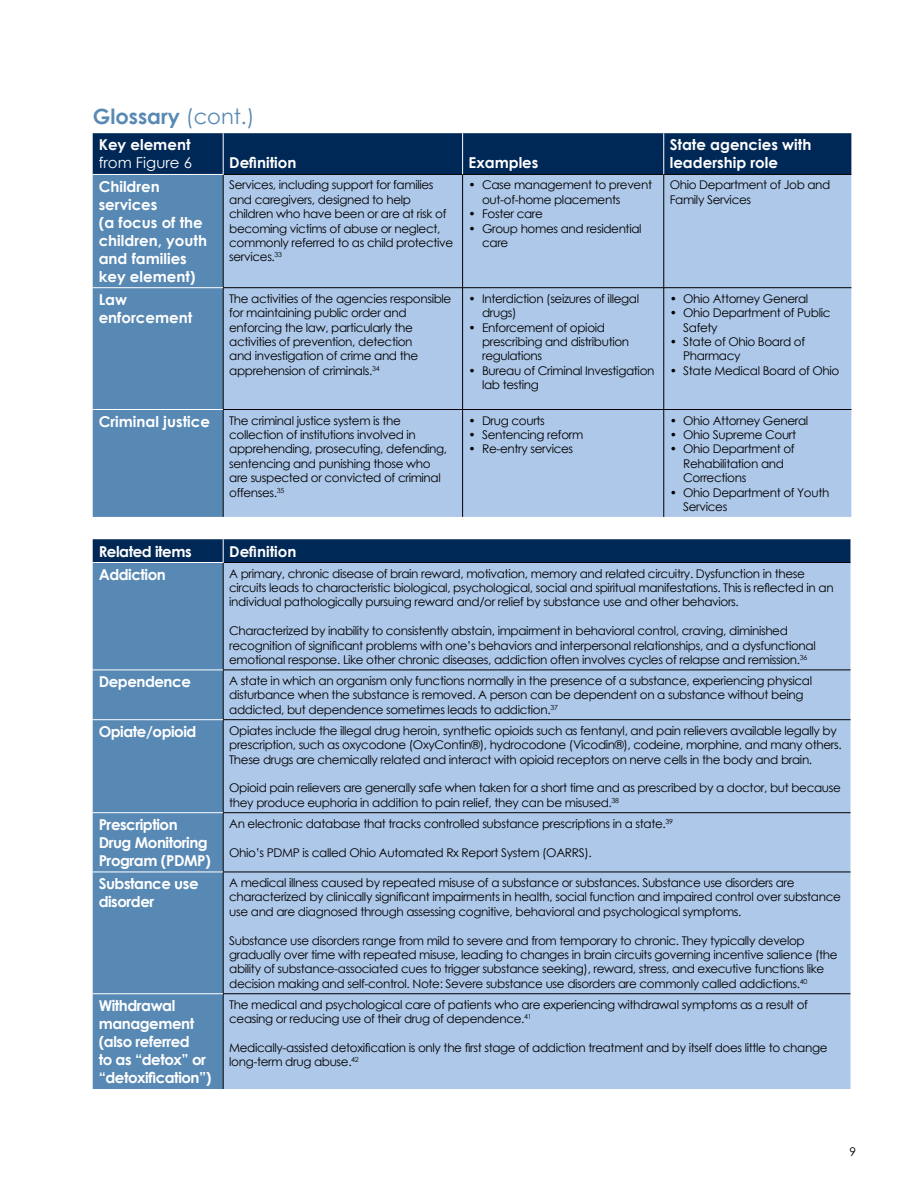
<style>
.page{position:relative;width:918px;height:1188px;background:#fff}
.page>*{position:absolute;margin:0;border:0;box-sizing:border-box;transform-origin:0 0}
.t1{font:700 21px "Century Gothic";color:#5889b4}
.t2{font:700 15px/18px "Century Gothic";letter-spacing:-.03em;color:#fff}
.t3{font:700 15px/18px "Century Gothic";color:#fff}
.t4{font:15px "Century Gothic";color:#fff}
.t5{font:12px/14.4px "Century Gothic";letter-spacing:-.03em;color:#000}
.s1{font-weight:400}
</style>
<div class="page">
<div style="left:93px;top:563px;width:130px;height:526px;background:#5889b4"></div>
<div style="left:224px;top:563px;width:626px;height:526px;background:#aec8e9"></div>
<hr style="left:223px;top:562px;width:628px;height:1px;background:#000">
<hr style="left:223px;top:563px;width:1px;height:107px;background:#000">
<hr style="left:223px;top:670px;width:628px;height:1px;background:#000">
<hr style="left:223px;top:670px;width:1px;height:50px;background:#000">
<hr style="left:223px;top:719px;width:628px;height:1px;background:#000">
<hr style="left:223px;top:720px;width:1px;height:93px;background:#000">
<hr style="left:223px;top:812px;width:628px;height:1px;background:#000">
<hr style="left:223px;top:813px;width:1px;height:59px;background:#000">
<hr style="left:223px;top:872px;width:628px;height:1px;background:#000">
<hr style="left:223px;top:872px;width:1px;height:122px;background:#000">
<hr style="left:223px;top:993px;width:628px;height:1px;background:#000">
<hr style="left:223px;top:994px;width:1px;height:95px;background:#000">
<div style="left:93px;top:539px;width:757px;height:23px;background:#002856"></div>
<hr style="left:93px;top:670px;width:130px;height:1px;background:#fff">
<hr style="left:93px;top:719px;width:130px;height:1px;background:#fff">
<hr style="left:93px;top:812px;width:130px;height:1px;background:#fff">
<hr style="left:93px;top:872px;width:130px;height:1px;background:#fff">
<hr style="left:93px;top:993px;width:130px;height:1px;background:#fff">
<div style="left:93px;top:133px;width:758px;height:41px;background:#002856"></div>
<div style="left:93px;top:175px;width:130px;height:342px;background:#5889b4"></div>
<div style="left:224px;top:175px;width:627px;height:342px;background:#aec8e9"></div>
<hr style="left:223px;top:174px;width:240px;height:1px;background:#000">
<hr style="left:223px;top:175px;width:1px;height:113px;background:#000">
<hr style="left:463px;top:174px;width:201px;height:1px;background:#000">
<hr style="left:462px;top:175px;width:1px;height:113px;background:#000">
<hr style="left:664px;top:174px;width:187px;height:1px;background:#000">
<hr style="left:663px;top:175px;width:1px;height:113px;background:#000">
<hr style="left:223px;top:287px;width:240px;height:1px;background:#000">
<hr style="left:223px;top:288px;width:1px;height:121px;background:#000">
<hr style="left:463px;top:287px;width:201px;height:1px;background:#000">
<hr style="left:462px;top:288px;width:1px;height:121px;background:#000">
<hr style="left:664px;top:287px;width:187px;height:1px;background:#000">
<hr style="left:663px;top:288px;width:1px;height:121px;background:#000">
<hr style="left:223px;top:409px;width:240px;height:1px;background:#000">
<hr style="left:223px;top:410px;width:1px;height:107px;background:#000">
<hr style="left:463px;top:409px;width:201px;height:1px;background:#000">
<hr style="left:462px;top:410px;width:1px;height:107px;background:#000">
<hr style="left:664px;top:409px;width:187px;height:1px;background:#000">
<hr style="left:663px;top:410px;width:1px;height:107px;background:#000">
<hr style="left:223px;top:133px;width:1px;height:41px;background:#fff">
<hr style="left:462px;top:133px;width:1px;height:41px;background:#fff">
<hr style="left:663px;top:133px;width:1px;height:41px;background:#fff">
<hr style="left:93px;top:287px;width:130px;height:1px;background:#fff">
<hr style="left:93px;top:409px;width:130px;height:1px;background:#fff">
<h1 class="t1" style="left:93px;top:100px;width:163px">Glossary <span class="s1">(cont.)</span></h1>
<p class="t3" style="left:99px;top:135px;width:93px">Key element</p>
<p class="t4" style="left:99px;top:153px;width:95px">from Figure 6</p>
<p class="t3" style="left:229px;top:153px;width:69px">Definition</p>
<p class="t3" style="left:469px;top:153px;width:71px">Examples</p>
<p class="t3" style="left:99px;top:177px;width:110px">Children services<br>(a focus of the children, youth and families key element)</p>
<p class="t5" style="left:229px;top:178px;width:226px">Services, including support for families and caregivers, designed to help children who have been or are at risk of becoming victims of abuse or neglect, commonly referred to as child protective services.<sup>33</sup></p>
<p class="t5" style="left:482px;top:178px;width:172px;text-indent:-14px">• Case management to prevent out-of-home placements</p>
<p class="t5" style="left:469px;top:207px;width:76px">• Foster care</p>
<p class="t5" style="left:482px;top:221px;width:161px;text-indent:-14px">• Group homes and residential care</p>
<p class="t3" style="left:99px;top:290px;width:95px">Law enforcement</p>
<p class="t5" style="left:229px;top:291px;width:224px">The activities of the agencies responsible for maintaining public order and enforcing the law, particularly the activities of prevention, detection<br>and investigation of crime and the apprehension of criminals.<sup>34</sup></p>
<p class="t5" style="left:482px;top:291px;width:159px;text-indent:-14px">• Interdiction (seizures of illegal drugs)</p>
<p class="t5" style="left:482px;top:320px;width:149px;text-indent:-14px">• Enforcement of opioid prescribing and distribution regulations</p>
<p class="t5" style="left:482px;top:363px;width:174px;text-indent:-14px">• Bureau of Criminal Investigation lab testing</p>
<p class="t3" style="left:99px;top:412px;width:113px">Criminal justice</p>
<p class="t5" style="left:229px;top:413px;width:220px">The criminal justice system is the collection of institutions involved in apprehending, prosecuting, defending, sentencing and punishing those who are suspected or convicted of criminal offenses.<sup>35</sup></p>
<p class="t5" style="left:469px;top:413px;width:78px">• Drug courts</p>
<p class="t5" style="left:469px;top:427px;width:116px">• Sentencing reform</p>
<p class="t5" style="left:469px;top:442px;width:106px">• Re-entry services</p>
<p class="t3" style="left:670px;top:135px;width:143px">State agencies with leadership role</p>
<p class="t5" style="left:670px;top:178px;width:162px">Ohio Department of Job and<br>Family Services</p>
<p class="t5" style="left:670px;top:291px;width:140px">• Ohio Attorney General</p>
<p class="t5" style="left:683px;top:305px;width:149px;text-indent:-14px">• Ohio Department of Public<br>Safety</p>
<p class="t5" style="left:683px;top:334px;width:123px;text-indent:-14px">• State of Ohio Board of<br>Pharmacy</p>
<p class="t5" style="left:670px;top:363px;width:171px">• State Medical Board of Ohio</p>
<p class="t5" style="left:670px;top:413px;width:140px">• Ohio Attorney General</p>
<p class="t5" style="left:670px;top:427px;width:128px">• Ohio Supreme Court</p>
<p class="t5" style="left:683px;top:442px;width:113px;text-indent:-14px">• Ohio Department of<br>Rehabilitation and<br>Corrections</p>
<p class="t5" style="left:683px;top:485px;width:148px;text-indent:-14px">• Ohio Department of Youth<br>Services</p>
<p class="t2" style="left:99px;top:541px;width:94px">Related items</p>
<p class="t3" style="left:229px;top:541px;width:69px">Definition</p>
<p class="t2" style="left:99px;top:565px;width:69px">Addiction</p>
<p class="t5" style="left:229px;top:566px;width:606px">A primary, chronic disease of brain reward, motivation, memory and related circuitry. Dysfunction in these circuits leads to characteristic biological, psychological, social and spiritual manifestations. This is reflected in an individual pathologically pursuing reward and/or relief by substance use and other behaviors.</p>
<p class="t5" style="left:229px;top:623px;width:588px">Characterized by inability to consistently abstain, impairment in behavioral control, craving, diminished recognition of significant problems with one’s behaviors and interpersonal relationships, and a dysfunctional emotional response. Like other chronic diseases, addiction often involves cycles of relapse and remission.<sup>36</sup></p>
<p class="t2" style="left:99px;top:672px;width:94px">Dependence</p>
<p class="t5" style="left:229px;top:673px;width:584px">A state in which an organism only functions normally in the presence of a substance, experiencing physical disturbance when the substance is removed. A person can be dependent on a substance without being addicted, but dependence sometimes leads to addiction.<sup>37</sup></p>
<p class="t2" style="left:99px;top:722px;width:99px">Opiate/opioid</p>
<p class="t5" style="left:229px;top:723px;width:614px">Opiates include the illegal drug heroin, synthetic opioids such as fentanyl, and pain relievers available legally by prescription, such as oxycodone (OxyContin®), hydrocodone (Vicodin®), codeine, morphine, and many others.<br>These drugs are chemically related and interact with opioid receptors on nerve cells in the body and brain.</p>
<p class="t5" style="left:229px;top:781px;width:613px">Opioid pain relievers are generally safe when taken for a short time and as prescribed by a doctor, but because they produce euphoria in addition to pain relief, they can be misused.<sup>38</sup></p>
<p class="t2" style="left:99px;top:815px;width:114px">Prescription<br>Drug Monitoring<br>Program (PDMP)</p>
<p class="t5" style="left:229px;top:816px;width:445px">An electronic database that tracks controlled substance prescriptions in a state.<sup>39</sup></p>
<p class="t5" style="left:229px;top:845px;width:364px">Ohio’s PDMP is called Ohio Automated Rx Report System (OARRS).</p>
<p class="t2" style="left:99px;top:874px;width:101px">Substance use disorder</p>
<p class="t5" style="left:229px;top:875px;width:613px">A medical illness caused by repeated misuse of a substance or substances. Substance use disorders are characterized by clinically significant impairments in health, social function and impaired control over substance use and are diagnosed through assessing cognitive, behavioral and psychological symptoms.</p>
<p class="t5" style="left:229px;top:933px;width:610px">Substance use disorders range from mild to severe and from temporary to chronic. They typically develop gradually over time with repeated misuse, leading to changes in brain circuits governing incentive salience (the ability of substance-associated cues to trigger substance seeking), reward, stress, and executive functions like decision making and self-control. Note: Severe substance use disorders are commonly called addictions.<sup>40</sup></p>
<p class="t2" style="left:99px;top:996px;width:114px">Withdrawal management (also referred<br>to as “detox” or “detoxification”)</p>
<p class="t5" style="left:229px;top:997px;width:580px">The medical and psychological care of patients who are experiencing withdrawal symptoms as a result of ceasing or reducing use of their drug of dependence.<sup>41</sup></p>
<p class="t5" style="left:229px;top:1040px;width:600px">Medically-assisted detoxification is only the first stage of addiction treatment and by itself does little to change long-term drug abuse.<sup>42</sup></p>
<p class="t5" style="left:850px;top:1145px;width:8px">9</p>
</div>
